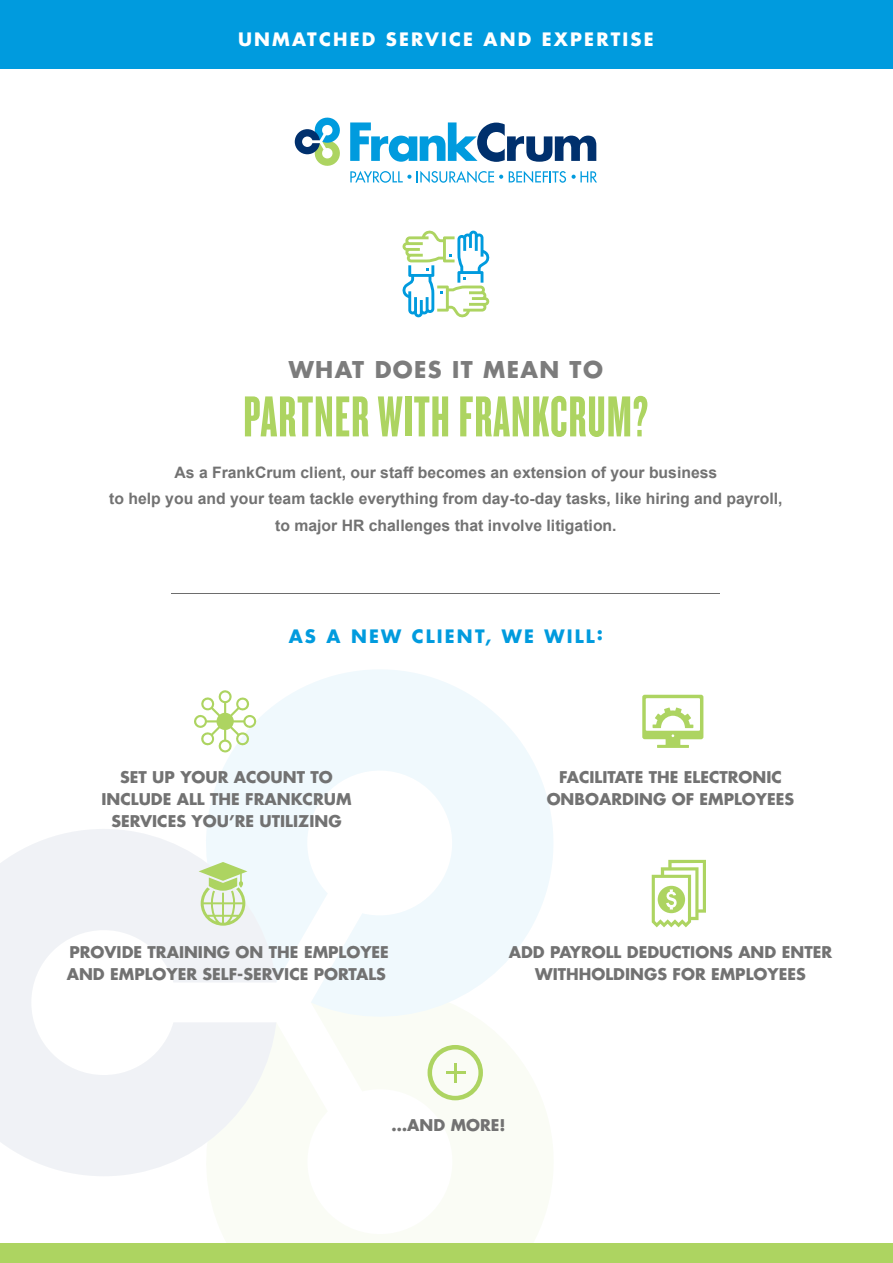
<style>
.page{position:relative;width:893px;height:1263px;background:#fff}
.page>*{position:absolute;margin:0;border:0;box-sizing:border-box;transform-origin:0 0}
.t1{font:60px "Knockout HTF67 Full Bantamwt";letter-spacing:.02em;color:#add461}
.t2{font:700 22.5px "Futura Std";letter-spacing:.06em;color:#7c7c7c}
.t3{font:700 18px "Futura Std";letter-spacing:.12em;color:#fff}
.t4{font:700 18px "Futura Std";letter-spacing:.12em;color:#009bde}
.t5{font:700 15.75px/21.9px "Futura Std";color:#727272;text-align:center}
.t6{font:700 15.75px/26.4px "Arial";color:#727272;text-align:center}
</style>
<div class="page">
<svg style="left:185px;top:1044px;width:369px;height:200px;fill:#fafcf5"></svg>
<svg style="left:207px;top:670px;width:346px;height:347px;fill:#f0f9fd"></svg>
<svg style="left:0;top:829px;width:276px;height:347px;fill:#f0f2f6"></svg>
<svg style="left:350px;top:122px;width:246px;height:40px"></svg>
<svg style="left:295px;top:117px;width:45px;height:49px"></svg>
<svg style="left:350px;top:171px;width:61px;height:12px"></svg>
<svg style="left:417px;top:171px;width:86px;height:12px"></svg>
<svg style="left:509px;top:171px;width:88px;height:12px"></svg>
<hr style="left:172px;top:593px;width:548px;height:1px;background:#6d6d6d">
<div style="left:0;top:0;width:893px;height:68px;background:#009bde"></div>
<div style="left:0;top:1244px;width:893px;height:19px;background:#add461"></div>
<svg style="left:402px;top:230px;width:88px;height:88px"></svg>
<svg style="left:642px;top:695px;width:61px;height:53px"></svg>
<svg style="left:199px;top:862px;width:48px;height:64px"></svg>
<svg style="left:652px;top:860px;width:54px;height:67px"></svg>
<svg style="left:194px;top:690px;width:63px;height:63px"></svg>
<div style="left:427px;top:1045px;width:56px;height:55px;border:4px solid #add461;border-radius:50%"></div>
<hr style="left:454px;top:1063px;width:3px;height:20px;background:#add461">
<hr style="left:445px;top:1071px;width:20px;height:3px;background:#add461">
<p class="t3" style="left:238px;top:27px;width:417px">UNMATCHED SERVICE AND EXPERTISE</p>
<h2 class="t2" style="left:289px;top:354px;width:316px">WHAT DOES IT MEAN TO</h2>
<h1 class="t1" style="left:243px;top:386px;width:406px">PARTNER WITH FRANKCRUM?</h1>
<p class="t6" style="left:109px;top:459px;width:675px">As a FrankCrum client, our staff becomes an extension of your business<br>to help you and your team tackle everything from day-to-day tasks, like hiring and payroll, to major HR challenges that involve litigation.</p>
<p class="t4" style="left:289px;top:624px;width:316px">AS A NEW CLIENT, WE WILL:</p>
<p class="t5" style="left:101px;top:766px;width:251px">SET UP YOUR ACOUNT TO<br>INCLUDE ALL THE FRANKCRUM<br>SERVICES YOU’RE UTILIZING</p>
<p class="t5" style="left:67px;top:941px;width:324px;text-align:left">PROVIDE TRAINING ON THE EMPLOYEE<br>AND EMPLOYER SELF-SERVICE PORTALS</p>
<p class="t5" style="left:546px;top:766px;width:249px">FACILITATE THE ELECTRONIC<br>ONBOARDING OF EMPLOYEES</p>
<p class="t5" style="left:509px;top:941px;width:325px">ADD PAYROLL DEDUCTIONS AND ENTER<br>WITHHOLDINGS FOR EMPLOYEES</p>
<p class="t5" style="left:391px;top:1114px;width:116px">…AND MORE!</p>
</div>
